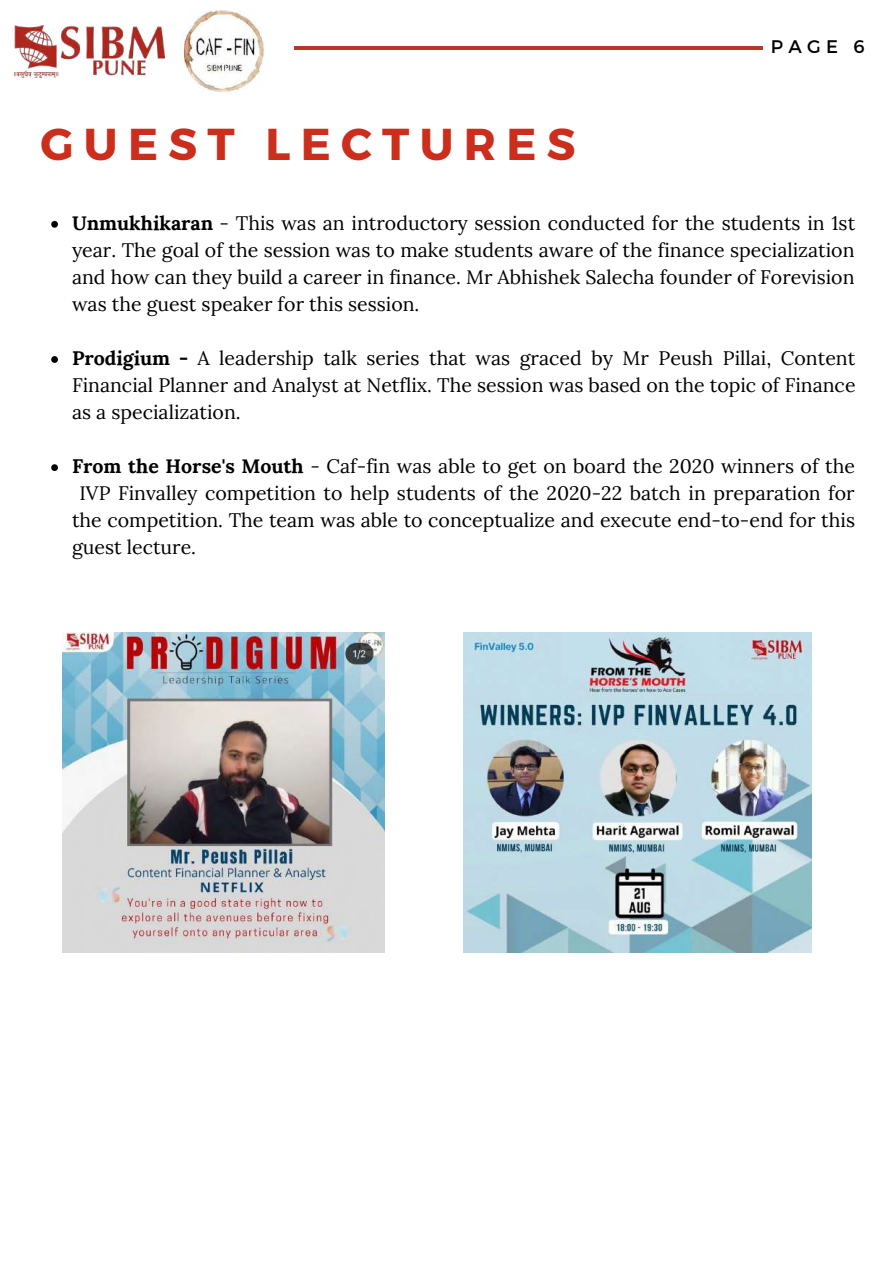
<style>
.page{position:relative;width:894px;height:1264px;background:#fff}
.page>*{position:absolute;margin:0;border:0;box-sizing:border-box;transform-origin:0 0}
.t1{font:700 44.55px "Montserrat";letter-spacing:.23em;color:#cb2e1d}
.t2{font:19.5px/27px "Lora";color:#000;text-align:justify}
.t3{font:18.15px "Montserrat";color:#000}
.s1{font-weight:700}
</style>
<div class="page">
<img style="left:15px;top:26px;width:149px;height:52px">
<img style="left:184px;top:10px;width:79px;height:83px">
<hr style="left:294px;top:46px;width:469px;height:4px;background:#b73627">
<img style="left:62px;top:632px;width:322px;height:320px">
<img style="left:464px;top:632px;width:346px;height:320px">
<svg style="left:51px;top:221px;width:7px;height:7px"></svg>
<svg style="left:51px;top:356px;width:7px;height:7px"></svg>
<svg style="left:51px;top:464px;width:7px;height:7px"></svg>
<h1 class="t1" style="left:40px;top:115px;width:536px">GUEST LECTURES</h1>
<p class="t3" style="left:770px;top:35px;width:95px">PAGE 6</p>
<p class="t2" style="left:72px;top:209px;width:784px"><span class="s1">Unmukhikaran</span> - This was an introductory session conducted for the students in 1st year. The goal of the session was to make students aware of the finance specialization and how can they build a career in finance. Mr Abhishek Salecha founder of Forevision was the guest speaker for this session.</p>
<p class="t2" style="left:72px;top:344px;width:784px"><span class="s1">Prodigium -</span> A leadership talk series that was graced by Mr Peush Pillai, Content Financial Planner and Analyst at Netflix. The session was based on the topic of Finance as a specialization.</p>
<p class="t2" style="left:72px;top:452px;width:784px"><span class="s1">From the Horse's Mouth</span> - Caf-fin was able to get on board the 2020 winners of the</p>
<p class="t2" style="left:79px;top:479px;width:776px">IVP Finvalley competition to help students of the 2020-22 batch in preparation for</p>
<p class="t2" style="left:72px;top:506px;width:784px">the competition. The team was able to conceptualize and execute end-to-end for this</p>
<p class="t2" style="left:72px;top:533px;width:126px">guest lecture.</p>
</div>
